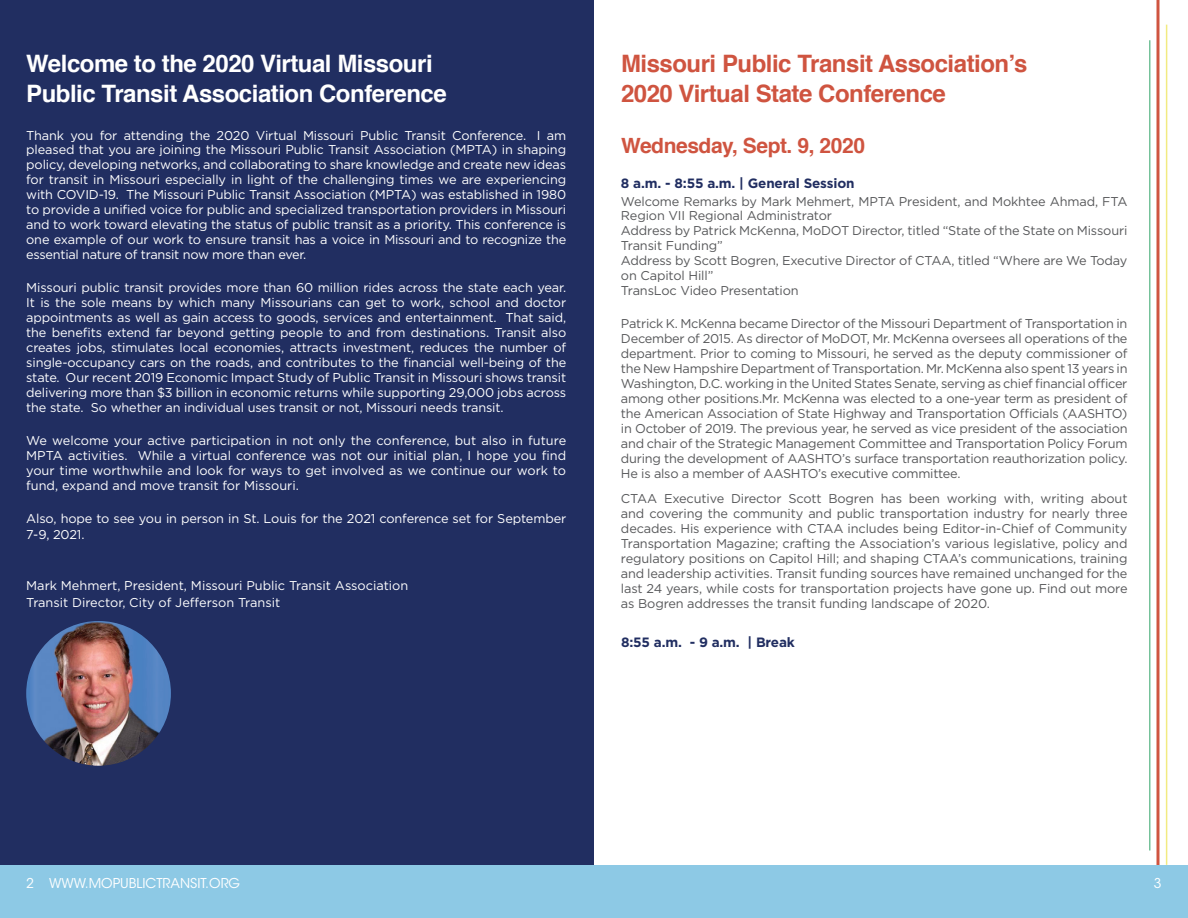
<style>
.page{position:relative;width:1188px;height:918px;background:#fff}
.page>*{position:absolute;margin:0;border:0;box-sizing:border-box;transform-origin:0 0}
.t1{font:700 24px/30px "Helvetica";letter-spacing:-.02em;color:#fff}
.t2{font:700 24px/30px "Helvetica";letter-spacing:-.02em;color:#cf5440}
.t3{font:700 21px "Helvetica";letter-spacing:-.02em;color:#cf5440}
.t4{font:700 13.5px "Gotham";letter-spacing:-.01em;color:#212e61}
.t5{font:13.5px "ITC Avant Garde Std";color:#fff}
.t6{font:12.75px/15px "Gotham";letter-spacing:-.01em;color:#fff;text-align:justify}
.t7{font:12.75px/15px "Gotham";letter-spacing:-.01em;color:#57585a;text-align:justify}
</style>
<div class="page">
<div style="left:0;top:0;width:594px;height:868px;background:#212e61"></div>
<hr style="left:1166px;top:25px;width:1px;height:840px;background:#f2eb81">
<svg style="left:1156px;top:0;width:4px;height:865px"></svg>
<hr style="left:1149px;top:40px;width:1px;height:810px;background:#75c29a">
<div style="left:0;top:865px;width:1188px;height:53px;background:#8dc9e5"></div>
<img style="left:26px;top:621px;width:145px;height:145px;border-radius:72px">
<h1 class="t1" style="left:26px;top:49px;width:422px">Welcome to the 2020 Virtual Missouri<br>Public Transit Association Conference</h1>
<p class="t6" style="left:26px;top:127px;width:542px">Thank you for attending the 2020 Virtual Missouri Public Transit Conference. I am pleased that you are joining the Missouri Public Transit Association (MPTA) in shaping policy, developing networks, and collaborating to share knowledge and create new ideas for transit in Missouri especially in light of the challenging times we are experiencing with COVID-19. The Missouri Public Transit Association (MPTA) was established in 1980 to provide a unified voice for public and specialized transportation providers in Missouri and to work toward elevating the status of public transit as a priority. This conference is one example of our work to ensure transit has a voice in Missouri and to recognize the essential nature of transit now more than ever.</p>
<p class="t6" style="left:26px;top:279px;width:542px">Missouri public transit provides more than 60 million rides across the state each year.<br>It is the sole means by which many Missourians can get to work, school and doctor appointments as well as gain access to goods, services and entertainment. That said, the benefits extend far beyond getting people to and from destinations. Transit also creates jobs, stimulates local economies, attracts investment, reduces the number of single-occupancy cars on the roads, and contributes to the financial well-being of the state. Our recent 2019 Economic Impact Study of Public Transit in Missouri shows transit delivering more than $3 billion in economic returns while supporting 29,000 jobs across the state. So whether an individual uses transit or not, Missouri needs transit.</p>
<p class="t6" style="left:26px;top:432px;width:542px">We welcome your active participation in not only the conference, but also in future MPTA activities. While a virtual conference was not our initial plan, I hope you find your time worthwhile and look for ways to get involved as we continue our work to fund, expand and move transit for Missouri.</p>
<p class="t6" style="left:26px;top:510px;width:542px;line-height:16.5px">Also, hope to see you in person in St. Louis for the 2021 conference set for September<br>7-9, 2021.</p>
<p class="t6" style="left:26px;top:576px;width:384px;line-height:17.2px">Mark Mehmert, President, Missouri Public Transit Association<br>Transit Director, City of Jefferson Transit</p>
<h1 class="t2" style="left:621px;top:49px;width:408px">Missouri Public Transit Association’s<br>2020 Virtual State Conference</h1>
<h2 class="t3" style="left:621px;top:129px;width:246px">Wednesday, Sept. 9, 2020</h2>
<p class="t4" style="left:621px;top:174px;width:235px">8 a.m. - 8:55 a.m. | General Session</p>
<p class="t7" style="left:621px;top:193px;width:508px;text-align:left">Welcome Remarks by Mark Mehmert, MPTA President, and Mokhtee Ahmad, FTA Region VII Regional Administrator<br>Address by Patrick McKenna, MoDOT Director, titled “State of the State on Missouri Transit Funding”<br>Address by Scott Bogren, Executive Director of CTAA, titled “Where are We Today on Capitol Hill”<br>TransLoc Video Presentation</p>
<p class="t7" style="left:621px;top:315px;width:508px">Patrick K. McKenna became Director of the Missouri Department of Transportation in December of 2015. As director of MoDOT, Mr. McKenna oversees all operations of the department. Prior to coming to Missouri, he served as the deputy commissioner of the New Hampshire Department of Transportation. Mr. McKenna also spent 13 years in Washington, D.C. working in the United States Senate, serving as chief financial officer among other positions.Mr. McKenna was elected to a one-year term as president of the American Association of State Highway and Transportation Officials (AASHTO) in October of 2019. The previous year, he served as vice president of the association and chair of the Strategic Management Committee and Transportation Policy Forum during the development of AASHTO’s surface transportation reauthorization policy.<br>He is also a member of AASHTO’s executive committee.</p>
<p class="t7" style="left:621px;top:491px;width:508px">CTAA Executive Director Scott Bogren has been working with, writing about and covering the community and public transportation industry for nearly three decades. His experience with CTAA includes being Editor-in-Chief of Community Transportation Magazine; crafting the Association’s various legislative, policy and regulatory positions on Capitol Hill; and shaping CTAA’s communications, training and leadership activities. Transit funding sources have remained unchanged for the last 24 years, while costs for transportation projects have gone up. Find out more as Bogren addresses the transit funding landscape of 2020.</p>
<p class="t4" style="left:621px;top:633px;width:175px">8:55 a.m. - 9 a.m. | Break</p>
<p class="t5" style="left:26px;top:875px;width:215px">2 WWW.MOPUBLICTRANSIT.ORG</p>
<p class="t5" style="left:1154px;top:875px;width:9px">3</p>
</div>
